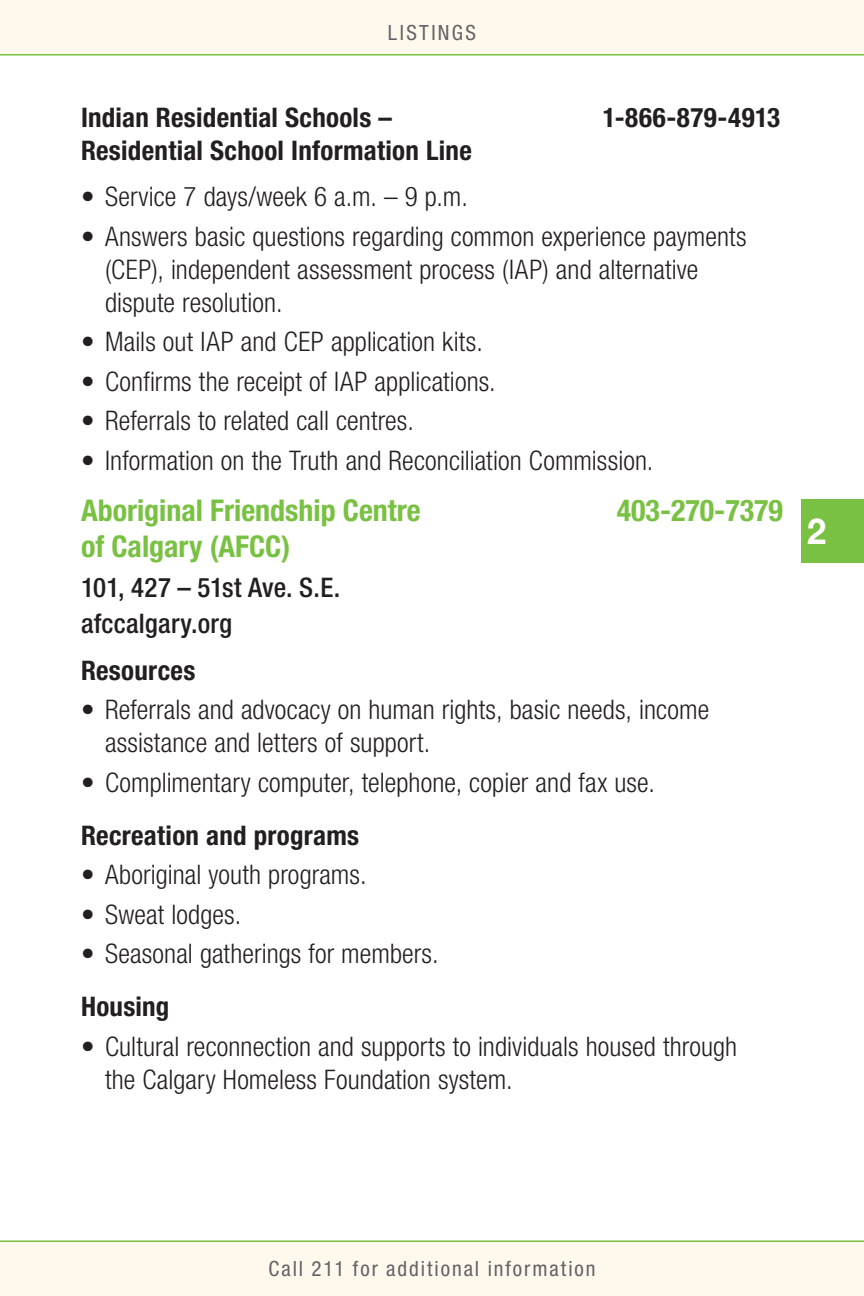
<style>
.page{position:relative;width:864px;height:1296px;background:#fff}
.page>*{position:absolute;margin:0;border:0;box-sizing:border-box;transform-origin:0 0}
.t1{font:700 36px "Helvetica Neue LT Std";color:#fff;scale:.95 1}
.t2{font:700 condensed 30px "Helvetica Neue LT Std";color:#79c142}
.t3{font:300 condensed 27px/33px "Helvetica Neue LT Std";letter-spacing:.005em;color:#231f20}
.t4{font:700 condensed 27px "Helvetica Neue LT Std";letter-spacing:.01em;color:#231f20}
.t5{font:500 condensed 27px/36px "Helvetica Neue LT Std";letter-spacing:.01em;color:#231f20}
.t6{font:condensed 21px "Helvetica Neue LT Std";letter-spacing:.095em;color:#636366}
</style>
<div class="page">
<div style="left:0;top:0;width:864px;height:55px;background:#fef9ec"></div>
<hr style="left:0;top:54px;width:864px;height:2px;background:#79c142">
<div style="left:0;top:1240px;width:864px;height:56px;background:#fef9ec"></div>
<hr style="left:0;top:1240px;width:864px;height:2px;background:#79c142">
<div style="left:801px;top:500px;width:63px;height:63px;background:#79c142"></div>
<p class="t6" style="left:388px;top:20px;width:90px">LISTINGS</p>
<p class="t4" style="left:81px;top:101px;width:313px">Indian Residential Schools –</p>
<p class="t4" style="left:603px;top:101px;width:179px">1-866-879-4913</p>
<p class="t4" style="left:81px;top:134px;width:392px">Residential School Information Line</p>
<p class="t3" style="left:81px;top:180px;width:388px">• Service 7 days/week 6 a.m. – 9 p.m.</p>
<p class="t3" style="left:105px;top:219px;width:643px;text-indent:-24px">• Answers basic questions regarding common experience payments (CEP), independent assessment process (IAP) and alternative dispute resolution.</p>
<p class="t3" style="left:81px;top:325px;width:403px">• Mails out IAP and CEP application kits.</p>
<p class="t3" style="left:81px;top:364px;width:416px">• Confirms the receipt of IAP applications.</p>
<p class="t3" style="left:81px;top:404px;width:335px">• Referrals to related call centres.</p>
<p class="t3" style="left:81px;top:443px;width:574px">• Information on the Truth and Reconciliation Commission.</p>
<p class="t2" style="left:81px;top:492px;width:341px">Aboriginal Friendship Centre</p>
<p class="t2" style="left:617px;top:492px;width:168px">403-270-7379</p>
<p class="t2" style="left:81px;top:528px;width:211px">of Calgary (AFCC)</p>
<p class="t5" style="left:81px;top:570px;width:261px">101, 427 – 51st Ave. S.E. afccalgary.org</p>
<p class="t4" style="left:81px;top:654px;width:116px">Resources</p>
<p class="t3" style="left:105px;top:693px;width:606px;text-indent:-24px">• Referrals and advocacy on human rights, basic needs, income assistance and letters of support.</p>
<p class="t3" style="left:81px;top:766px;width:576px">• Complimentary computer, telephone, copier and fax use.</p>
<p class="t4" style="left:81px;top:819px;width:280px">Recreation and programs</p>
<p class="t3" style="left:81px;top:858px;width:287px">• Aboriginal youth programs.</p>
<p class="t3" style="left:81px;top:898px;width:162px">• Sweat lodges.</p>
<p class="t3" style="left:81px;top:937px;width:359px">• Seasonal gatherings for members.</p>
<p class="t4" style="left:81px;top:990px;width:90px">Housing</p>
<p class="t3" style="left:105px;top:1029px;width:634px;text-indent:-24px">• Cultural reconnection and supports to individuals housed through the Calgary Homeless Foundation system.</p>
<h1 class="t1" style="left:807px;top:509px;width:22px">2</h1>
<p class="t6" style="left:268px;top:1257px;width:329px">Call 211 for additional information</p>
</div>
